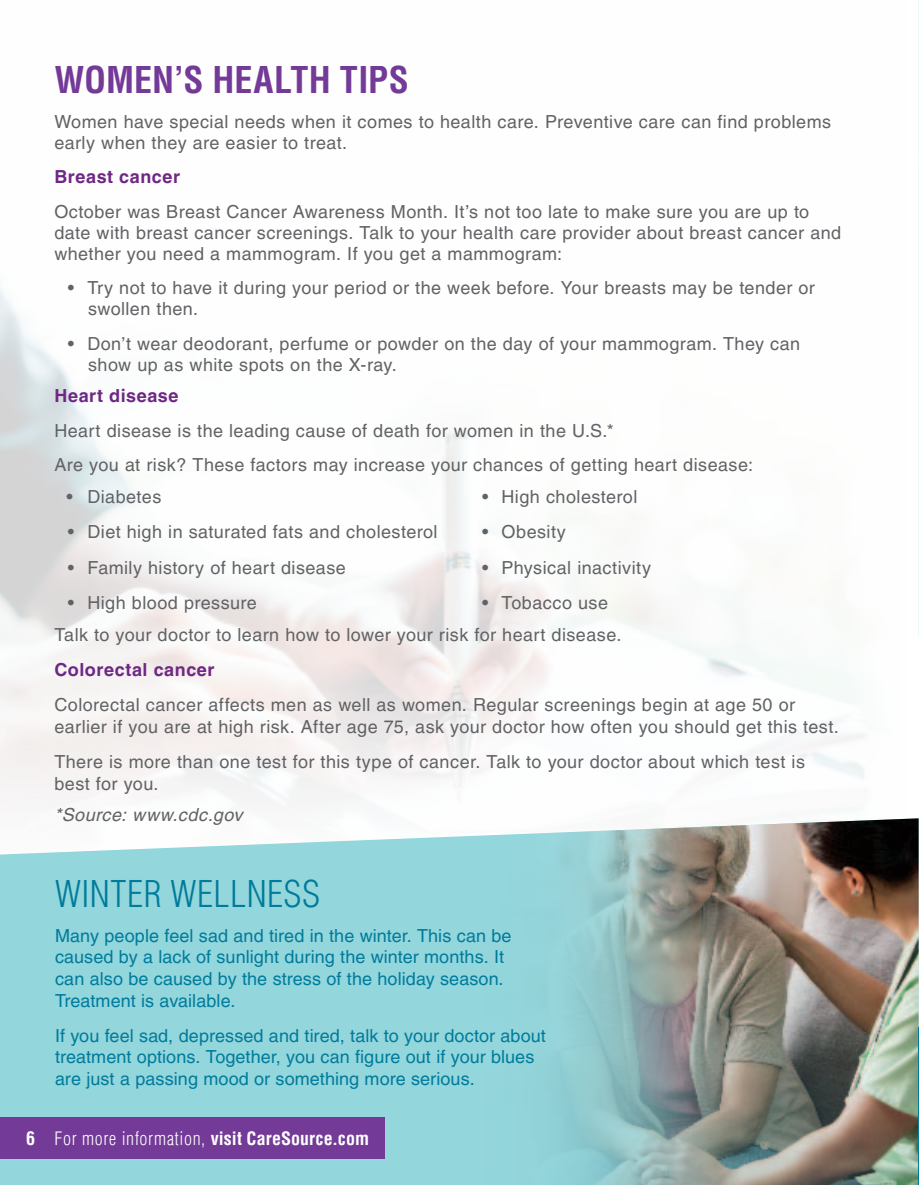
<style>
.page{position:relative;width:919px;height:1185px;background:#fff}
.page>*{position:absolute;margin:0;border:0;box-sizing:border-box;transform-origin:0 0}
.t1{font:700 condensed 36px "Helvetica LT Pro";color:#743a97}
.t2{font:300 condensed 36px "Helvetica LT Pro";letter-spacing:.015em;color:#007b9b}
.t3{font:18px/21px "Helvetica LT Pro";letter-spacing:.025em;color:#616265}
.t4{font:18px/21.6px "Helvetica LT Pro";letter-spacing:.005em;color:#007b9b}
.t5{font:700 18px "Helvetica LT Pro";letter-spacing:.03em;color:#6f2786}
.t6{font:700 condensed 18px "Helvetica LT Pro";letter-spacing:.005em;color:#fff}
.t7{font:italic 18px "Helvetica LT Pro";letter-spacing:.035em;color:#616265}
.s1{font-weight:300}
</style>
<div class="page">
<svg style="left:0;top:818px;width:468px;height:366px;background:#9bd8de"></svg>
<img style="left:468px;top:818px;width:450px;height:366px">
<hr style="left:918px;top:0;width:1px;height:637px;background:#d2edf0">
<div style="left:0;top:1116px;width:385px;height:42px;background:#743a97"></div>
<hr style="left:918px;top:1027px;width:1px;height:157px;background:#007b9b">
<svg style="left:918px;top:104px;width:1px;height:170px"></svg>
<h1 class="t1" style="left:54px;top:56px;width:27px">Wom</h1>
<h1 class="t1" style="left:134px;top:56px;width:254px">en’s Health Tips</h1>
<p class="t3" style="left:54px;top:111px;width:778px">Women have special needs when it comes to health care. Preventive care can find problems early when they are easier to treat.</p>
<p class="t5" style="left:54px;top:166px;width:127px">Breast cancer</p>
<p class="t3" style="left:54px;top:201px;width:788px">October was Breast Cancer Awareness Month. It’s not too late to make sure you are up to date with breast cancer screenings. Talk to your health care provider about breast cancer and whether you need a mammogram. If you get a mammogram:</p>
<p class="t3" style="left:88px;top:277px;width:728px;text-indent:-20px">• Try not to have it during your period or the week before. Your breasts may be tender or swollen then.</p>
<p class="t3" style="left:88px;top:333px;width:713px;text-indent:-20px">• Don’t wear deodorant, perfume or powder on the day of your mammogram. They can show up as white spots on the X-ray.</p>
<p class="t5" style="left:54px;top:385px;width:126px">Heart disease</p>
<p class="t3" style="left:54px;top:413px;width:700px;line-height:34.5px">Heart disease is the leading cause of death for women in the U.S.*<br>Are you at risk? These factors may increase your chances of getting heart disease:</p>
<p class="t3" style="left:66px;top:486px;width:96px">• Diabetes</p>
<p class="t3" style="left:68px;top:521px;width:371px">• Diet high in saturated fats and cholesterol</p>
<p class="t3" style="left:68px;top:556px;width:279px">• Family history of heart disease</p>
<p class="t3" style="left:68px;top:592px;width:191px">• High blood pressure</p>
<p class="t3" style="left:482px;top:486px;width:157px">• High cholesterol</p>
<p class="t3" style="left:482px;top:521px;width:85px">• Obesity</p>
<p class="t3" style="left:482px;top:556px;width:171px">• Physical inactivity</p>
<p class="t3" style="left:54px;top:586px;width:568px;line-height:32.2px;text-indent:428px">• Tobacco use<br>Talk to your doctor to learn how to lower your risk for heart disease.</p>
<p class="t5" style="left:54px;top:658px;width:162px">Colorectal cancer</p>
<p class="t3" style="left:54px;top:694px;width:786px;line-height:21.6px">Colorectal cancer affects men as well as women. Regular screenings begin at age 50 or earlier if you are at high risk. After age 75, ask your doctor how often you should get this test.</p>
<p class="t3" style="left:54px;top:750px;width:752px;line-height:21.6px">There is more than one test for this type of cancer. Talk to your doctor about which test is best for you.</p>
<p class="t7" style="left:54px;top:804px;width:190px">*Source: www.cdc.gov</p>
<h1 class="t2" style="left:55px;top:870px;width:267px">Winter Wellness</h1>
<p class="t4" style="left:55px;top:924px;width:458px">Many people feel sad and tired in the winter. This can be caused by a lack of sunlight during the winter months. It can also be caused by the stress of the holiday season.<br>Treatment is available.</p>
<p class="t4" style="left:55px;top:1024px;width:492px">If you feel sad, depressed and tired, talk to your doctor about treatment options. Together, you can figure out if your blues are just a passing mood or something more serious.</p>
<p class="t6" style="left:26px;top:1126px;width:344px">6 <span class="s1">For more information,</span> visit CareSource.com</p>
</div>
